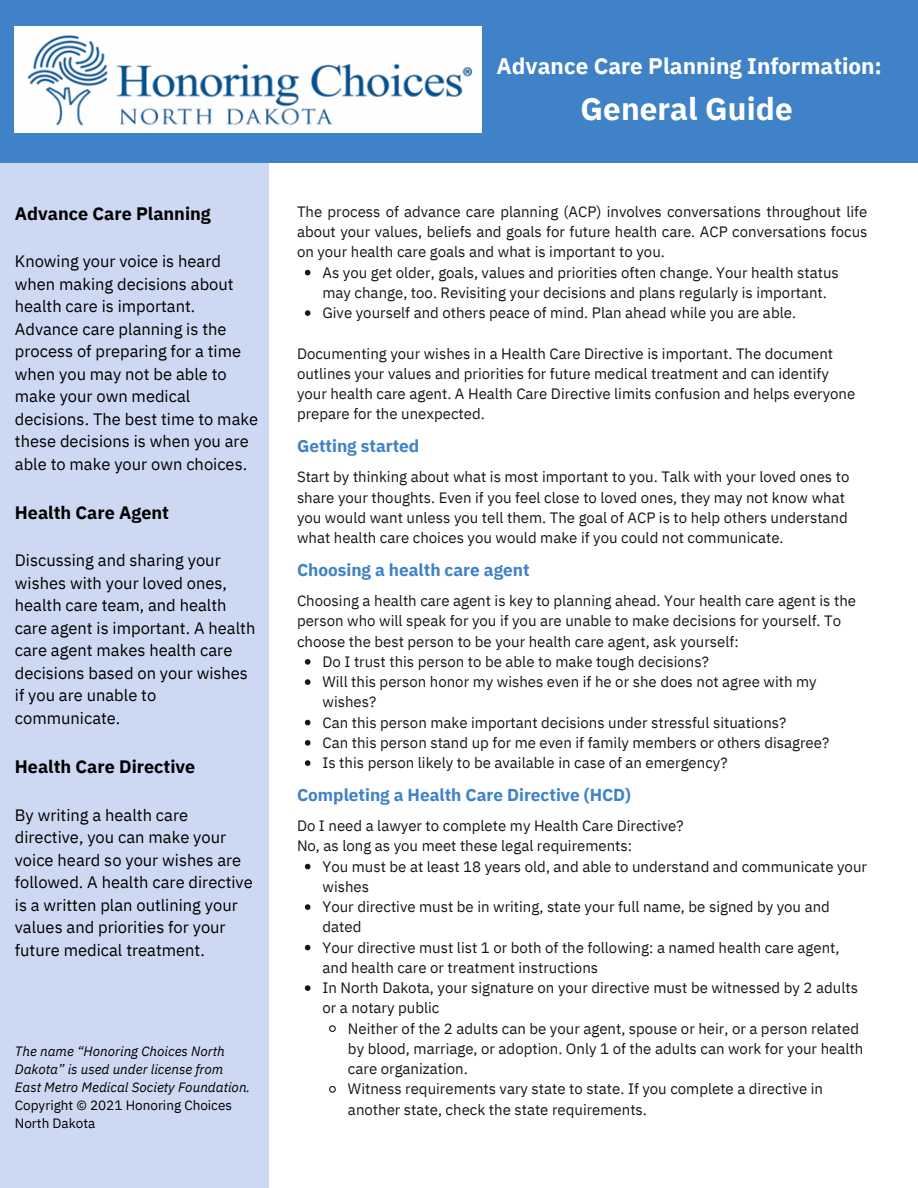
<style>
.page{position:relative;width:918px;height:1188px;background:#fff}
.page>*{position:absolute;margin:0;border:0;box-sizing:border-box;transform-origin:0 0}
.t1{font:700 31.5px "IBM Plex Sans";color:#fff}
.t2{font:700 22.5px "IBM Plex Sans";color:#fff}
.t3{font:700 18px "IBM Plex Sans";color:#000}
.t4{font:700 17.25px "IBM Plex Sans";color:#3f82c7}
.t5{font:16.5px/22.5px "IBM Plex Sans";color:#000}
.t6{font:15px/20.2px "IBM Plex Sans";color:#171615}
.t7{font:italic 13.5px/18px "IBM Plex Sans";color:#000}
.t8{font:13.5px/18px "IBM Plex Sans";color:#000}
</style>
<div class="page">
<div style="left:0;top:0;width:269px;height:1188px;background:#cdd8f2"></div>
<div style="left:0;top:0;width:918px;height:162px;background:#3f82c7"></div>
<img style="left:15px;top:27px;width:467px;height:106px">
<svg style="left:305px;top:270px;width:5px;height:5px"></svg>
<svg style="left:305px;top:310px;width:5px;height:6px"></svg>
<svg style="left:305px;top:659px;width:5px;height:6px"></svg>
<svg style="left:305px;top:679px;width:5px;height:6px"></svg>
<svg style="left:305px;top:720px;width:5px;height:5px"></svg>
<svg style="left:305px;top:740px;width:5px;height:6px"></svg>
<svg style="left:305px;top:760px;width:5px;height:6px"></svg>
<svg style="left:305px;top:864px;width:5px;height:5px"></svg>
<svg style="left:305px;top:904px;width:5px;height:6px"></svg>
<svg style="left:305px;top:945px;width:5px;height:5px"></svg>
<svg style="left:305px;top:985px;width:5px;height:6px"></svg>
<svg style="left:329px;top:1025px;width:7px;height:7px"></svg>
<svg style="left:329px;top:1086px;width:7px;height:7px"></svg>
<p class="t3" style="left:15px;top:202px;width:197px">Advance Care Planning</p>
<p class="t5" style="left:15px;top:250px;width:245px">Knowing your voice is heard when making decisions about health care is important.<br>Advance care planning is the process of preparing for a time when you may not be able to make your own medical decisions. The best time to make these decisions is when you are able to make your own choices.</p>
<p class="t3" style="left:15px;top:501px;width:156px">Health Care Agent</p>
<p class="t5" style="left:15px;top:549px;width:242px">Discussing and sharing your wishes with your loved ones, health care team, and health care agent is important. A health care agent makes health care decisions based on your wishes if you are unable to communicate.</p>
<p class="t3" style="left:15px;top:755px;width:182px">Health Care Directive</p>
<p class="t5" style="left:15px;top:803px;width:239px">By writing a health care directive, you can make your voice heard so your wishes are followed. A health care directive is a written plan outlining your values and priorities for your future medical treatment.</p>
<p class="t7" style="left:15px;top:1042px;width:237px">The name “Honoring Choices North<br>Dakota” is used under license from<br>East Metro Medical Society Foundation.</p>
<p class="t8" style="left:15px;top:1096px;width:219px">Copyright © 2021 Honoring Choices<br>North Dakota</p>
<p class="t2" style="left:497px;top:51px;width:387px">Advance Care Planning Information:</p>
<p class="t1" style="left:581px;top:88px;width:214px">General Guide</p>
<p class="t6" style="left:297px;top:201px;width:572px;text-align:justify">The process of advance care planning (ACP) involves conversations throughout life about your values, beliefs and goals for future health care. ACP conversations focus on your health care goals and what is important to you.</p>
<p class="t6" style="left:322px;top:262px;width:518px">As you get older, goals, values and priorities often change. Your health status may change, too. Revisiting your decisions and plans regularly is important.</p>
<p class="t6" style="left:322px;top:302px;width:475px">Give yourself and others peace of mind. Plan ahead while you are able.</p>
<p class="t6" style="left:297px;top:343px;width:538px">Documenting your wishes in a Health Care Directive is important. The document</p>
<p class="t6" style="left:297px;top:363px;width:533px">outlines your values and priorities for future medical treatment and can identify</p>
<p class="t6" style="left:297px;top:383px;width:560px">your health care agent. A Health Care Directive limits confusion and helps everyone</p>
<p class="t6" style="left:297px;top:404px;width:189px">prepare for the unexpected.</p>
<p class="t4" style="left:297px;top:434px;width:124px">Getting started</p>
<p class="t6" style="left:297px;top:467px;width:554px">Start by thinking about what is most important to you. Talk with your loved ones to share your thoughts. Even if you feel close to loved ones, they may not know what you would want unless you tell them. The goal of ACP is to help others understand what health care choices you would make if you could not communicate.</p>
<p class="t4" style="left:297px;top:558px;width:234px">Choosing a health care agent</p>
<p class="t6" style="left:297px;top:590px;width:561px">Choosing a health care agent is key to planning ahead. Your health care agent is the person who will speak for you if you are unable to make decisions for yourself. To choose the best person to be your health care agent, ask yourself:</p>
<p class="t6" style="left:322px;top:651px;width:388px">Do I trust this person to be able to make tough decisions?</p>
<p class="t6" style="left:322px;top:671px;width:496px">Will this person honor my wishes even if he or she does not agree with my wishes?</p>
<p class="t6" style="left:322px;top:712px;width:465px">Can this person make important decisions under stressful situations?</p>
<p class="t6" style="left:322px;top:732px;width:508px">Can this person stand up for me even if family members or others disagree?</p>
<p class="t6" style="left:322px;top:752px;width:407px">Is this person likely to be available in case of an emergency?</p>
<p class="t4" style="left:297px;top:783px;width:336px">Completing a Health Care Directive (HCD)</p>
<p class="t6" style="left:297px;top:815px;width:388px">Do I need a lawyer to complete my Health Care Directive?</p>
<p class="t6" style="left:297px;top:836px;width:337px">No, as long as you meet these legal requirements:</p>
<p class="t6" style="left:322px;top:856px;width:546px">You must be at least 18 years old, and able to understand and communicate your wishes</p>
<p class="t6" style="left:322px;top:896px;width:509px">Your directive must be in writing, state your full name, be signed by you and dated</p>
<p class="t6" style="left:322px;top:937px;width:519px">Your directive must list 1 or both of the following: a named health care agent, and health care or treatment instructions</p>
<p class="t6" style="left:322px;top:977px;width:537px">In North Dakota, your signature on your directive must be witnessed by 2 adults or a notary public</p>
<p class="t6" style="left:348px;top:1018px;width:517px">Neither of the 2 adults can be your agent, spouse or heir, or a person related by blood, marriage, or adoption. Only 1 of the adults can work for your health care organization.</p>
<p class="t6" style="left:348px;top:1079px;width:477px">Witness requirements vary state to state. If you complete a directive in another state, check the state requirements.</p>
</div>
